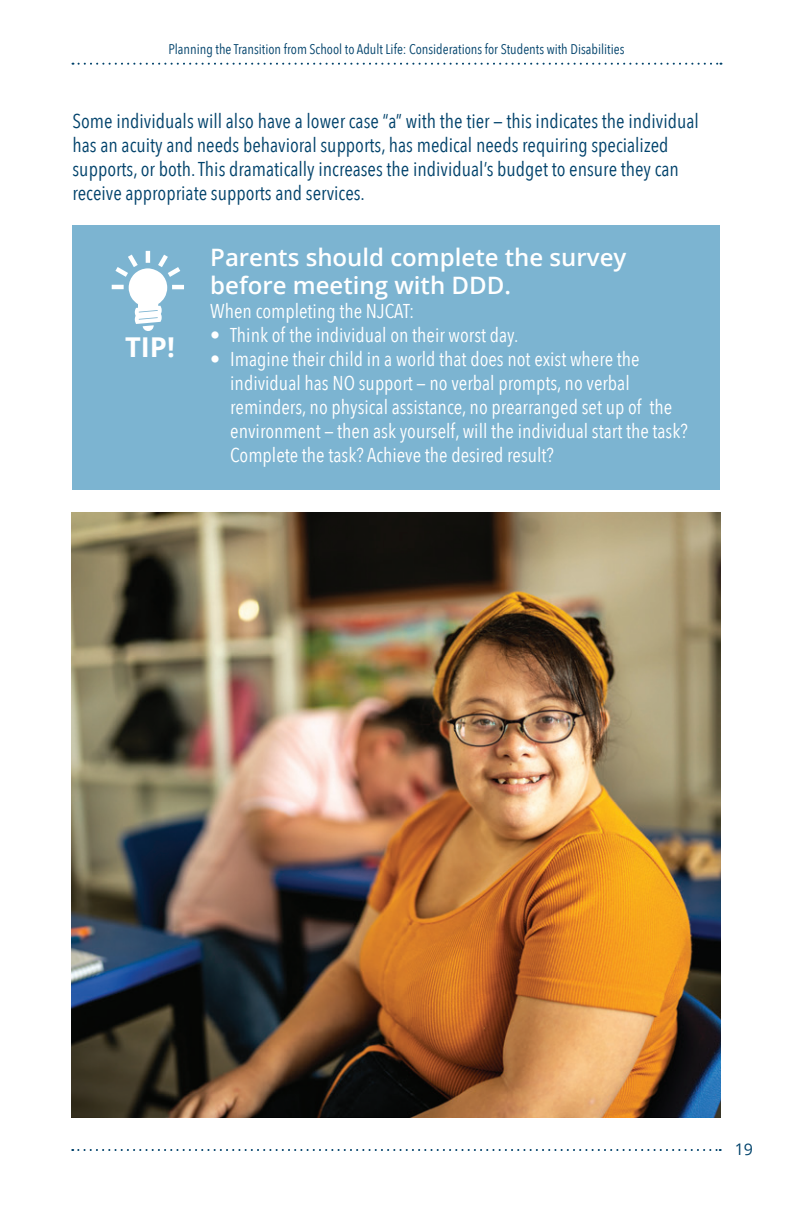
<style>
.page{position:relative;width:792px;height:1224px;background:#fff}
.page>*{position:absolute;margin:0;border:0;box-sizing:border-box;transform-origin:0 0}
.t1{font:700 27.4px "Open Sans";color:#fff}
.Body_Text_Indent_31{font:600 24px/28px "Open Sans";color:#fff}
.Body_Text1{font:20px/24px "Avenir Next Condensed";color:#fff}
.t2{font:20px/24px "Avenir Next Condensed";color:#00426b}
.Body_Text_Indent_31-2{font:20px "Avenir Next Condensed";color:#fff}
.t3{font:16px "Open Sans";color:#00426b}
.t4{font:14px "Avenir Next Condensed";color:#00426b}
</style>
<div class="page">
<svg style="left:72px;top:1149px;width:649px;height:2px"></svg>
<svg style="left:72px;top:63px;width:649px;height:2px"></svg>
<div style="left:72px;top:225px;width:648px;height:265px;background:#7cb4d1"></div>
<svg style="left:112px;top:251px;width:72px;height:80px"></svg>
<img style="left:71px;top:513px;width:650px;height:605px">
<p class="t4" style="left:168px;top:37px;width:458px">Planning the Transition from School to Adult Life: Considerations for Students with Disabilities</p>
<p class="t2" style="left:72px;top:108px;width:628px">Some individuals will also have a lower case “a” with the tier — this indicates the individual has an acuity and needs behavioral supports, has medical needs requiring specialized supports, or both. This dramatically increases the individual’s budget to ensure they can receive appropriate supports and services.</p>
<p class="t1" style="left:125px;top:328px;width:51px">TIP!</p>
<p class="Body_Text_Indent_31" style="left:210px;top:243px;width:418px">Parents should complete the survey before meeting with DDD.</p>
<p class="Body_Text_Indent_31-2" style="left:210px;top:294px;width:205px">When completing the NJCAT:</p>
<p class="Body_Text1" style="left:210px;top:322px;width:310px">• Think of the individual on their worst day.</p>
<p class="Body_Text1" style="left:230px;top:346px;width:459px;text-indent:-20px">• Imagine their child in a world that does not exist where the individual has NO support — no verbal prompts, no verbal reminders, no physical assistance, no prearranged set up of the environment — then ask yourself, will the individual start the task?<br>Complete the task? Achieve the desired result?</p>
<p class="t3" style="left:735px;top:1138px;width:20px">19</p>
</div>
